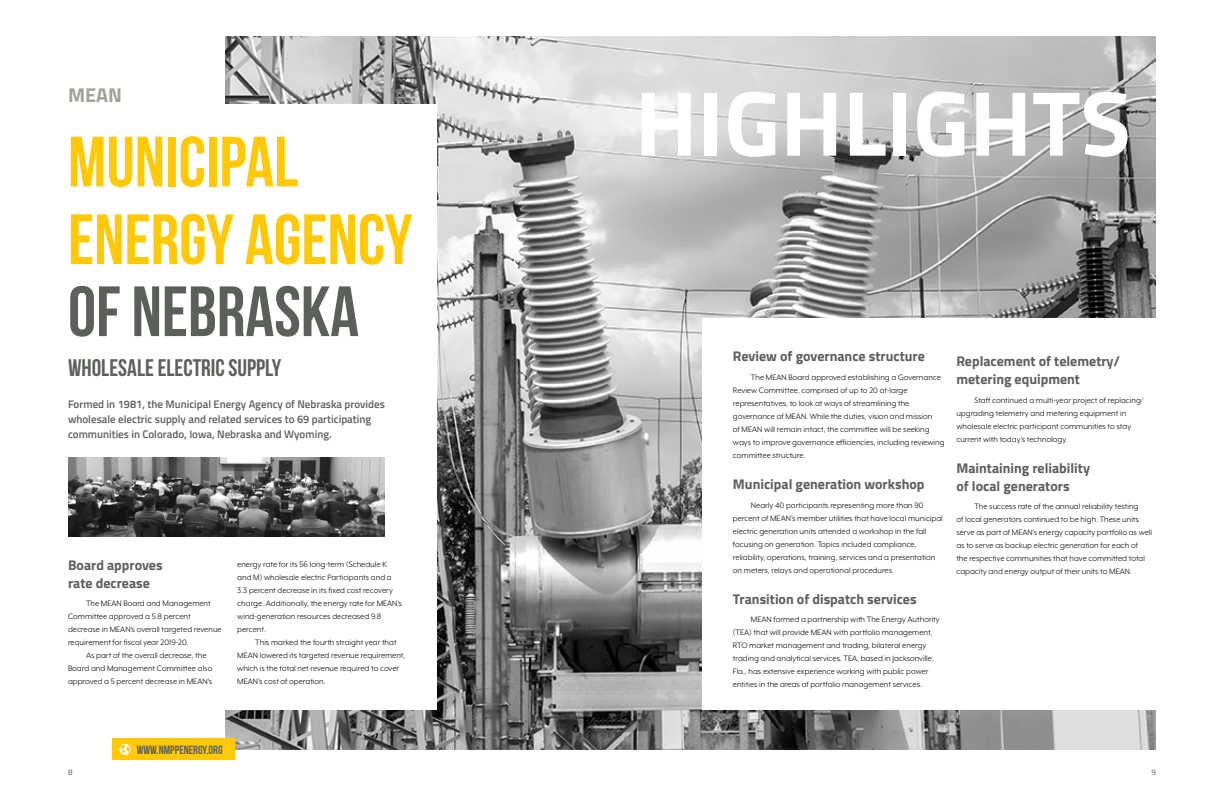
<style>
.page{position:relative;width:1224px;height:792px;background:#fff}
.page>*{position:absolute;margin:0;border:0;box-sizing:border-box;transform-origin:0 0}
.t1{font:700 92.4px "Titillium Web";color:#fff}
.t2{font:71px/77.7px "Bebas Neue";color:#ffc907}
.t3{font:71px "Bebas Neue";color:#5c605b}
.t4{font:24px "Bebas Neue";color:#5c605b}
.t5{font:700 20px "Titillium Web";color:#a1a197}
.t6{font:700 14px/18px "Titillium Web";color:#5c605b}
.t7{font:12px "Bebas Neue";color:#5c605b}
.t8{font:600 11px/15px "Titillium Web";color:#5c605b}
.t9{font:9px/13px "Mr Eaves XL Mod OT";color:#000}
.t10{font:8px "Titillium Web";color:#5c605b}
</style>
<div class="page">
<img style="left:225px;top:37px;width:931px;height:713px">
<div style="left:703px;top:318px;width:521px;height:392px;background:#fff"></div>
<div style="left:33px;top:104px;width:404px;height:606px;background:#fff"></div>
<img style="left:69px;top:458px;width:316px;height:79px">
<div style="left:112px;top:739px;width:123px;height:21px;background:#ffc907"></div>
<svg style="left:120px;top:744px;width:11px;height:11px"></svg>
<h3 class="t5" style="left:68px;top:79px;width:56px">MEAN</h3>
<h2 class="t2" style="left:68px;top:122px;width:346px">MUNICIPAL<br>ENERGY AGENCY</h2>
<h2 class="t3" style="left:68px;top:273px;width:293px">OF NEBRASKA</h2>
<h3 class="t4" style="left:68px;top:355px;width:215px">WHOLESALE ELECTRIC SUPPLY</h3>
<p class="t8" style="left:68px;top:396px;width:318px">Formed in 1981, the Municipal Energy Agency of Nebraska provides wholesale electric supply and related services to 69 participating communities in Colorado, Iowa, Nebraska and Wyoming.</p>
<h3 class="t6" style="left:68px;top:555px;width:96px">Board approves rate decrease</h3>
<p class="t9" style="left:86px;top:597px;width:126px">The MEAN Board and Management</p>
<p class="t9" style="left:68px;top:610px;width:124px">Committee approved a 5.8 percent</p>
<p class="t9" style="left:68px;top:623px;width:155px">decrease in MEAN’s overall targeted revenue</p>
<p class="t9" style="left:68px;top:636px;width:122px">requirement for fiscal year 2019-20.</p>
<p class="t9" style="left:86px;top:649px;width:122px">As part of the overall decrease, the</p>
<p class="t9" style="left:68px;top:662px;width:146px">Board and Management Committee also</p>
<p class="t9" style="left:68px;top:675px;width:146px">approved a 5 percent decrease in MEAN’s</p>
<p class="t9" style="left:237px;top:558px;width:166px">energy rate for its 56 long-term (Schedule K and M) wholesale electric Participants and a 3.3 percent decrease in its fixed cost recovery charge. Additionally, the energy rate for MEAN’s wind-generation resources decreased 9.8 percent.</p>
<p class="t9" style="left:237px;top:636px;width:170px;text-indent:18px">This marked the fourth straight year that MEAN lowered its targeted revenue requirement, which is the total net revenue required to cover MEAN’s cost of operation.</p>
<h3 class="t7" style="left:137px;top:743px;width:88px">WWW.NMPPENERGY.ORG</h3>
<h1 class="t1" style="left:635px;top:53px;width:497px">HIGHLIGHTS</h1>
<h3 class="t6" style="left:733px;top:347px;width:193px">Review of governance structure</h3>
<p class="t9" style="left:733px;top:371px;width:213px;text-indent:18px">The MEAN Board approved establishing a Governance Review Committee, comprised of up to 20 at-large representatives, to look at ways of streamlining the governance of MEAN. While the duties, vision and mission<br>of MEAN will remain intact, the committee will be seeking ways to improve governance efficiencies, including reviewing committee structure.</p>
<h3 class="t6" style="left:733px;top:474px;width:193px">Municipal generation workshop</h3>
<p class="t9" style="left:733px;top:498px;width:211px;text-indent:18px">Nearly 40 participants representing more than 90 percent of MEAN’s member utilities that have local municipal electric generation units attended a workshop in the fall focusing on generation. Topics included compliance, reliability, operations, training, services and a presentation on meters, relays and operational procedures.</p>
<h3 class="t6" style="left:733px;top:589px;width:185px">Transition of dispatch services</h3>
<p class="t9" style="left:733px;top:613px;width:208px;text-indent:18px">MEAN formed a partnership with The Energy Authority (TEA) that will provide MEAN with portfolio management, RTO market management and trading, bilateral energy trading and analytical services. TEA, based in Jacksonville, Fla., has extensive experience working with public power entities in the areas of portfolio management services.</p>
<h3 class="t6" style="left:956px;top:351px;width:165px">Replacement of telemetry/ metering equipment</h3>
<p class="t9" style="left:956px;top:394px;width:189px;text-indent:18px">Staff continued a multi-year project of replacing/ upgrading telemetry and metering equipment in wholesale electric participant communities to stay current with today’s technology.</p>
<h3 class="t6" style="left:956px;top:458px;width:135px">Maintaining reliability of local generators</h3>
<p class="t9" style="left:956px;top:500px;width:197px;text-indent:18px">The success rate of the annual reliability testing<br>of local generators continued to be high. These units serve as part of MEAN’s energy capacity portfolio as well as to serve as backup electric generation for each of<br>the respective communities that have committed total capacity and energy output of their units to MEAN.</p>
<p class="t10" style="left:68px;top:766px;width:6px">8</p>
<p class="t10" style="left:1151px;top:766px;width:6px">9</p>
</div>
